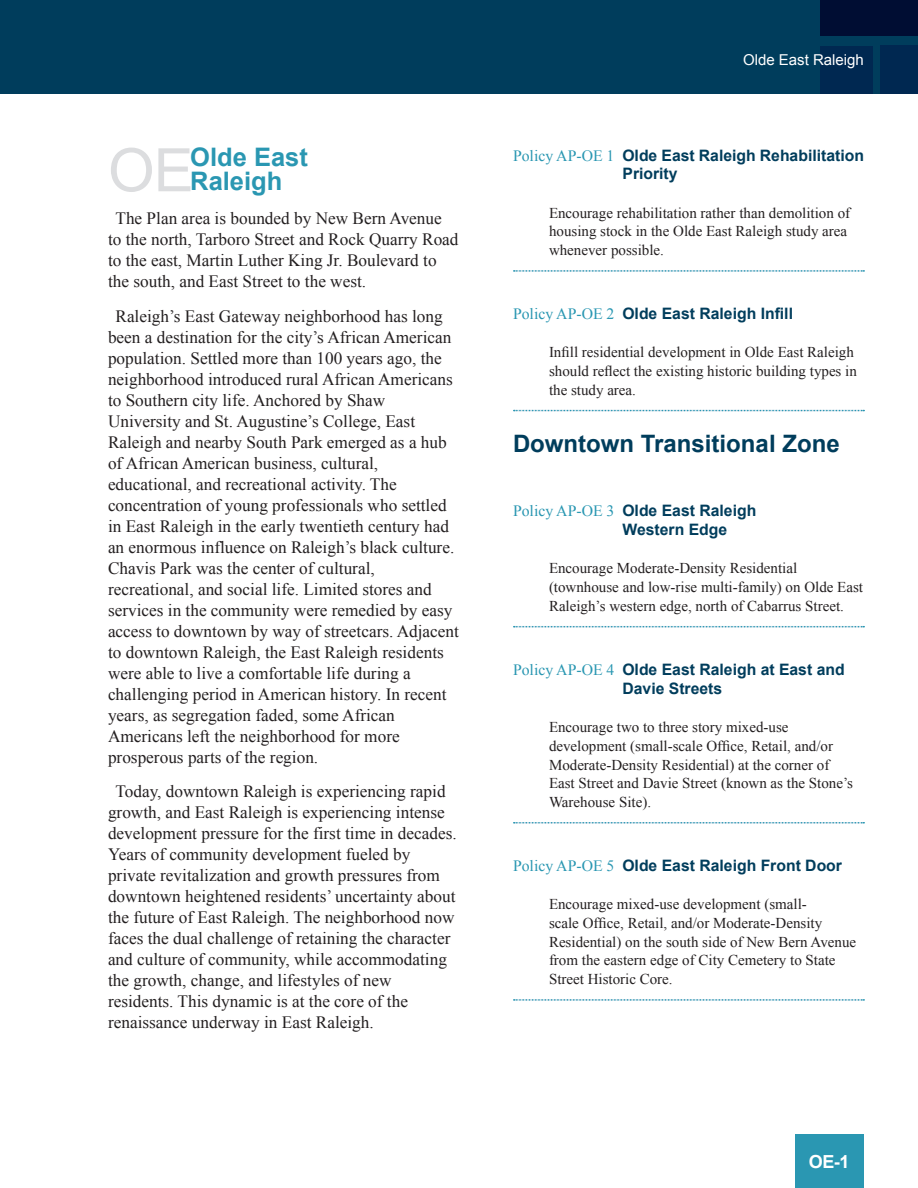
<style>
.page{position:relative;width:918px;height:1188px;background:#fff}
.page>*{position:absolute;margin:0;border:0;box-sizing:border-box;transform-origin:0 0}
.t1{font:60px "Arial";color:#dcdddf}
.t2{font:700 25.5px/24px "Arial";color:#2a97b2}
.Highlights_Tittle{font:700 24px "Arial";color:#003d5c}
.t3{font:700 18px "Arial";color:#fff}
.CONTENT{font:17.25px/21px "Times New Roman";color:#231f20}
.t4{font:700 15.75px/18.9px "Arial";color:#003d5c}
.text_policy{font:15px/18.8px "Times New Roman";color:#231f20}
.TOC_TITLE{font:15px "Arial";color:#fff}
.s1{font-family:"Times New Roman";font-weight:400;color:#2a97b2}
</style>
<div class="page">
<div style="left:0;top:0;width:918px;height:94px;background:#003d5c"></div>
<div style="left:820px;top:0;width:98px;height:36px;background:#000d33"></div>
<div style="left:880px;top:45px;width:38px;height:49px;background:#002851"></div>
<div style="left:821px;top:46px;width:52px;height:48px;background:#002851"></div>
<div style="left:796px;top:1134px;width:68px;height:54px;background:#2a97b2"></div>
<svg style="left:514px;top:270px;width:350px;height:2px"></svg>
<svg style="left:514px;top:410px;width:350px;height:1px"></svg>
<svg style="left:514px;top:626px;width:350px;height:1px"></svg>
<svg style="left:514px;top:822px;width:350px;height:2px"></svg>
<svg style="left:514px;top:999px;width:350px;height:2px"></svg>
<p class="t1" style="left:108px;top:131px;width:87px">OE</p>
<p class="t2" style="left:190px;top:146px;width:119px">Olde East<br>Raleigh</p>
<p class="CONTENT" style="left:108px;top:208px;width:352px;text-indent:8px">The Plan area is bounded by New Bern Avenue to the north, Tarboro Street and Rock Quarry Road to the east, Martin Luther King Jr. Boulevard to the south, and East Street to the west.</p>
<p class="CONTENT" style="left:108px;top:305px;width:353px;text-indent:8px">Raleigh’s East Gateway neighborhood has long been a destination for the city’s African American population. Settled more than 100 years ago, the neighborhood introduced rural African Americans to Southern city life. Anchored by Shaw University and St. Augustine’s College, East Raleigh and nearby South Park emerged as a hub of African American business, cultural, educational, and recreational activity. The concentration of young professionals who settled in East Raleigh in the early twentieth century had an enormous influence on Raleigh’s black culture.<br>Chavis Park was the center of cultural, recreational, and social life. Limited stores and services in the community were remedied by easy access to downtown by way of streetcars. Adjacent to downtown Raleigh, the East Raleigh residents were able to live a comfortable life during a challenging period in American history. In recent years, as segregation faded, some African Americans left the neighborhood for more prosperous parts of the region.</p>
<p class="CONTENT" style="left:108px;top:781px;width:350px;text-indent:8px">Today, downtown Raleigh is experiencing rapid growth, and East Raleigh is experiencing intense development pressure for the first time in decades.<br>Years of community development fueled by private revitalization and growth pressures from downtown heightened residents’ uncertainty about the future of East Raleigh. The neighborhood now faces the dual challenge of retaining the character and culture of community, while accommodating the growth, change, and lifestyles of new residents. This dynamic is at the core of the renaissance underway in East Raleigh.</p>
<p class="TOC_TITLE" style="left:743px;top:50px;width:122px">Olde East Raleigh</p>
<p class="t4" style="left:622px;top:146px;width:243px;text-indent:-110px"><span class="s1">Policy AP-OE 1</span> Olde East Raleigh Rehabilitation<br>Priority</p>
<p class="text_policy" style="left:549px;top:203px;width:303px">Encourage rehabilitation rather than demolition of housing stock in the Olde East Raleigh study area whenever possible.</p>
<p class="t4" style="left:513px;top:305px;width:282px"><span class="s1">Policy AP-OE 2</span> Olde East Raleigh Infill</p>
<p class="text_policy" style="left:549px;top:343px;width:309px">Infill residential development in Olde East Raleigh should reflect the existing historic building types in the study area.</p>
<p class="Highlights_Tittle" style="left:513px;top:428px;width:328px">Downtown Transitional Zone</p>
<p class="t4" style="left:622px;top:502px;width:135px;text-indent:-110px"><span class="s1">Policy AP-OE 3</span> Olde East Raleigh<br>Western Edge</p>
<p class="text_policy" style="left:549px;top:559px;width:316px">Encourage Moderate-Density Residential (townhouse and low-rise multi-family) on Olde East<br>Raleigh’s western edge, north of Cabarrus Street.</p>
<p class="t4" style="left:622px;top:660px;width:224px;text-indent:-110px"><span class="s1">Policy AP-OE 4</span> Olde East Raleigh at East and<br>Davie Streets</p>
<p class="text_policy" style="left:549px;top:717px;width:306px">Encourage two to three story mixed-use development (small-scale Office, Retail, and/or Moderate-Density Residential) at the corner of East Street and Davie Street (known as the Stone’s Warehouse Site).</p>
<p class="t4" style="left:513px;top:856px;width:331px"><span class="s1">Policy AP-OE 5</span> Olde East Raleigh Front Door</p>
<p class="text_policy" style="left:549px;top:895px;width:309px">Encourage mixed-use development (small-<br>scale Office, Retail, and/or Moderate-Density Residential) on the south side of New Bern Avenue from the eastern edge of City Cemetery to State Street Historic Core.</p>
<p class="t3" style="left:809px;top:1149px;width:42px">OE-1</p>
</div>
